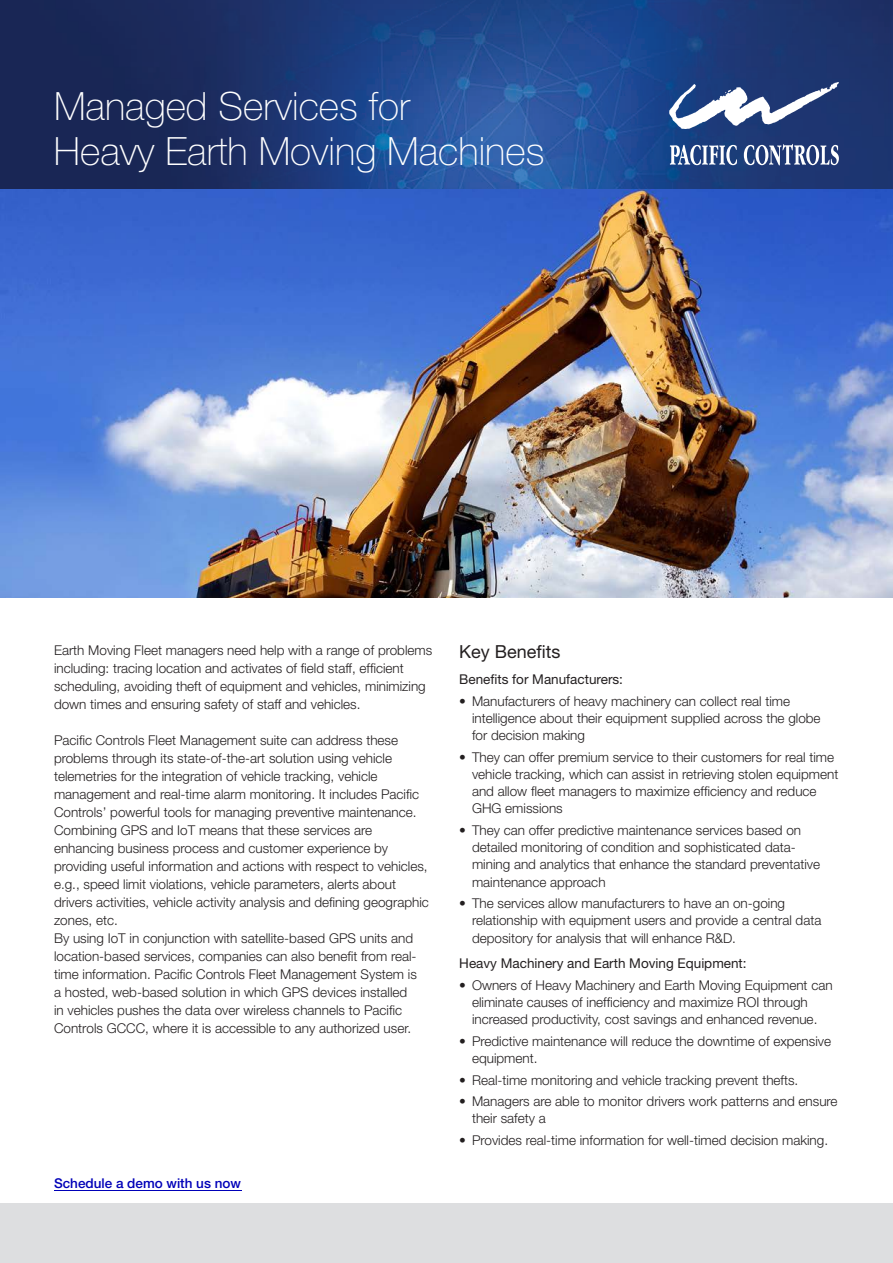
<style>
.page{position:relative;width:893px;height:1263px;background:#fff}
.page>*{position:absolute;margin:0;border:0;box-sizing:border-box;transform-origin:0 0}
.t1{font:100 39px/45px "Helvetica Neue";color:#fff}
.Paragraph_Style_1{font:18px "Helvetica Neue";color:#231f20}
.Paragraph_Style_1-2{font:300 13.5px/18px "Helvetica Neue";color:#231f20}
.Paragraph_Style_1-3{font:13.5px "Helvetica Neue";color:#231f20}
.Paragraph_Style_1-4{font:500 13.5px "Helvetica Neue";color:#0000b8}
</style>
<div class="page">
<div style="left:0;top:1203px;width:893px;height:60px;background:#dddee0"></div>
<img style="left:0;top:0;width:893px;height:597px">
<svg style="left:669px;top:82px;width:170px;height:47px"></svg>
<svg style="left:670px;top:145px;width:67px;height:20px"></svg>
<svg style="left:744px;top:144px;width:95px;height:21px"></svg>
<hr style="left:54px;top:1190px;width:187px;height:1px;background:#0000b8">
<p class="t1" style="left:54px;top:84px;width:492px">Managed Services for<br>Heavy Earth Moving Machines</p>
<p class="Paragraph_Style_1-2" style="left:54px;top:641px;width:380px">Earth Moving Fleet managers need help with a range of problems including: tracing location and activates of field staff, efficient scheduling, avoiding theft of equipment and vehicles, minimizing down times and ensuring safety of staff and vehicles.</p>
<p class="Paragraph_Style_1-2" style="left:54px;top:731px;width:376px">Pacific Controls Fleet Management suite can address these problems through its state-of-the-art solution using vehicle telemetries for the integration of vehicle tracking, vehicle management and real-time alarm monitoring. It includes Pacific Controls’ powerful tools for managing preventive maintenance.<br>Combining GPS and IoT means that these services are enhancing business process and customer experience by providing useful information and actions with respect to vehicles, e.g., speed limit violations, vehicle parameters, alerts about drivers activities, vehicle activity analysis and defining geographic zones, etc.<br>By using IoT in conjunction with satellite-based GPS units and location-based services, companies can also benefit from real&shy;time information. Pacific Controls Fleet Management System is<br>a hosted, web-based solution in which GPS devices installed<br>in vehicles pushes the data over wireless channels to Pacific Controls GCCC, where it is accessible to any authorized user.</p>
<p class="Paragraph_Style_1-4" style="left:54px;top:1175px;width:189px">Schedule a demo with us now</p>
<p class="Paragraph_Style_1" style="left:459px;top:641px;width:103px">Key Benefits</p>
<p class="Paragraph_Style_1-3" style="left:459px;top:671px;width:165px">Benefits for Manufacturers:</p>
<p class="Paragraph_Style_1-2" style="left:472px;top:692px;width:350px;line-height:17.2px;text-indent:-13px">• Manufacturers of heavy machinery can collect real time intelligence about their equipment supplied across the globe for decision making</p>
<p class="Paragraph_Style_1-2" style="left:472px;top:748px;width:368px;line-height:17.2px;text-indent:-13px">• They can offer premium service to their customers for real time vehicle tracking, which can assist in retrieving stolen equipment and allow fleet managers to maximize efficiency and reduce GHG emissions</p>
<p class="Paragraph_Style_1-2" style="left:472px;top:821px;width:350px;line-height:17.2px;text-indent:-13px">• They can offer predictive maintenance services based on detailed monitoring of condition and sophisticated data&shy;mining and analytics that enhance the standard preventative maintenance approach</p>
<p class="Paragraph_Style_1-2" style="left:472px;top:894px;width:351px;line-height:17.2px;text-indent:-13px">• The services allow manufacturers to have an on-going relationship with equipment users and provide a central data depository for analysis that will enhance R&amp;D.</p>
<p class="Paragraph_Style_1-3" style="left:459px;top:955px;width:289px">Heavy Machinery and Earth Moving Equipment:</p>
<p class="Paragraph_Style_1-2" style="left:472px;top:976px;width:362px;line-height:17.2px;text-indent:-13px">• Owners of Heavy Machinery and Earth Moving Equipment can eliminate causes of inefficiency and maximize ROI through increased productivity, cost savings and enhanced revenue.</p>
<p class="Paragraph_Style_1-2" style="left:472px;top:1032px;width:361px;line-height:17.2px;text-indent:-13px">• Predictive maintenance will reduce the downtime of expensive equipment.</p>
<p class="Paragraph_Style_1-2" style="left:459px;top:1071px;width:341px">• Real-time monitoring and vehicle tracking prevent thefts.</p>
<p class="Paragraph_Style_1-2" style="left:472px;top:1092px;width:367px;line-height:17.2px;text-indent:-13px">• Managers are able to monitor drivers work patterns and ensure their safety a</p>
<p class="Paragraph_Style_1-2" style="left:459px;top:1131px;width:370px">• Provides real-time information for well-timed decision making.</p>
</div>
